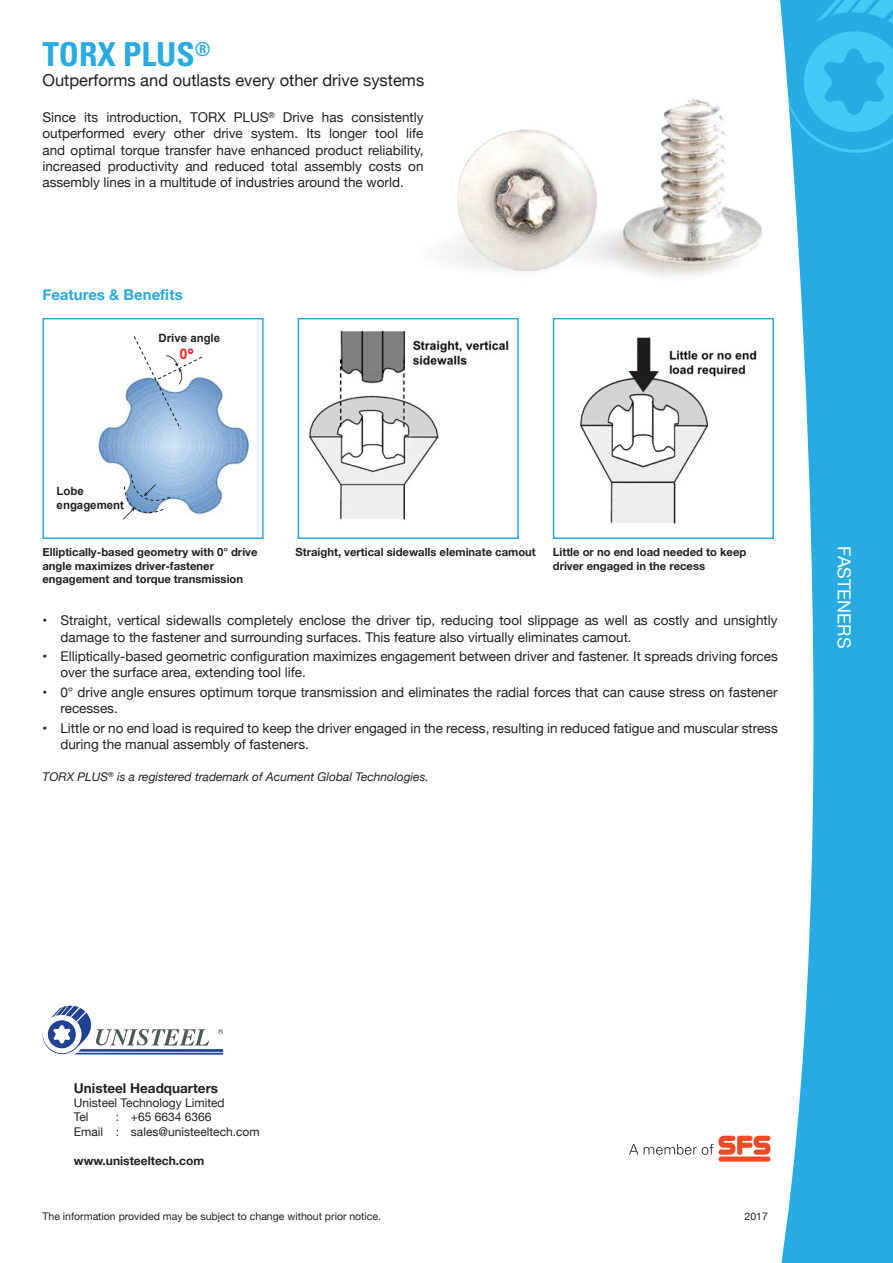
<style>
.page{position:relative;width:893px;height:1263px;background:#fff}
.page>*{position:absolute;margin:0;border:0;box-sizing:border-box;transform-origin:0 0}
.t1{font:700 condensed 33px "Univers LT Std";color:#27abe2}
.t2{font:18px "Helvetica Neue";color:#fff}
.t3{font:16.5px "Helvetica Neue";color:#231f20}
.t4{font:700 15px "Helvetica Neue";color:#27abe2}
.t5{font:700 14.7px "Arial";color:#ee312d}
.t6{font:13.5px/16.2px "Helvetica Neue";color:#231f20}
.t7{font:700 13.5px "Helvetica Neue";color:#231f20}
.t8{font:12px/14.4px "Helvetica Neue";color:#231f20}
.t9{font:italic 12px "Helvetica Neue";color:#231f20}
.t10{font:700 12px "Helvetica Neue";color:#231f20}
.t11{font:700 11.4px/13.8px "Arial";color:#231f20}
.t12{font:700 11.25px/13.5px "Helvetica Neue";color:#231f20}
.t13{font:10.5px "Helvetica Neue";color:#231f20}
</style>
<div class="page">
<svg style="left:780px;top:0;width:113px;height:1263px;fill:#27abe2"></svg>
<svg style="left:783px;top:0;width:110px;height:153px;background:#39b8e9"></svg>
<img style="left:436px;top:99px;width:327px;height:183px">
<svg style="left:42px;top:1006px;width:181px;height:49px"></svg>
<img style="left:98px;top:377px;width:151px;height:138px">
<svg style="left:133px;top:336px;width:70px;height:94px"></svg>
<svg style="left:123px;top:461px;width:48px;height:59px"></svg>
<div style="left:42px;top:318px;width:222px;height:221px;border:2px solid #27abe2"></div>
<img style="left:309px;top:330px;width:200px;height:190px">
<div style="left:298px;top:318px;width:221px;height:221px;border:2px solid #27abe2"></div>
<img style="left:579px;top:337px;width:178px;height:187px">
<div style="left:553px;top:318px;width:221px;height:221px;border:2px solid #27abe2"></div>
<div style="left:718px;top:1156px;width:52px;height:6px;background:#f04a27;border-radius:3px"></div>
<svg style="left:629px;top:1136px;width:141px;height:19px"></svg>
<h1 class="t1" style="left:42px;top:35px;width:170px">TORX PLUS<sup>®</sup></h1>
<p class="t3" style="left:42px;top:69px;width:383px">Outperforms and outlasts every other drive systems</p>
<p class="t6" style="left:42px;top:110px;width:383px;text-align:justify">Since its introduction, TORX PLUS<sup>®</sup> Drive has consistently outperformed every other drive system. Its longer tool life and optimal torque transfer have enhanced product reliability, increased productivity and reduced total assembly costs on assembly lines in a multitude of industries around the world.</p>
<p class="t4" style="left:42px;top:283px;width:142px">Features &amp; Benefits</p>
<p class="t11" style="left:159px;top:331px;width:63px">Drive angle</p>
<p class="t5" style="left:179px;top:344px;width:10px">0</p>
<p class="t11" style="left:57px;top:484px;width:69px">Lobe engagement</p>
<p class="t12" style="left:42px;top:546px;width:217px">Elliptically-based geometry with 0° drive angle maximizes driver-fastener engagement and torque transmission</p>
<p class="t12" style="left:295px;top:546px;width:242px">Straight, vertical sidewalls eleminate camout</p>
<p class="t12" style="left:553px;top:546px;width:195px">Little or no end load needed to keep driver engaged in the recess</p>
<p class="t6" style="left:60px;top:613px;width:718px;text-indent:-18px">• Straight, vertical sidewalls completely enclose the driver tip, reducing tool slippage as well as costly and unsightly damage to the fastener and surrounding surfaces. This feature also virtually eliminates camout.</p>
<p class="t6" style="left:60px;top:649px;width:719px;text-indent:-18px">• Elliptically-based geometric configuration maximizes engagement between driver and fastener. It spreads driving forces over the surface area, extending tool life.</p>
<p class="t6" style="left:60px;top:685px;width:718px;text-indent:-18px">• 0° drive angle ensures optimum torque transmission and eliminates the radial forces that can cause stress on fastener recesses.</p>
<p class="t6" style="left:60px;top:721px;width:719px;text-indent:-18px">• Little or no end load is required to keep the driver engaged in the recess, resulting in reduced fatigue and muscular stress during the manual assembly of fasteners.</p>
<p class="t9" style="left:42px;top:768px;width:388px">TORX PLUS<sup>®</sup> is a registered trademark of Acument Global Technologies.</p>
<h2 class="t2" style="left:857px;top:546px;width:104px;rotate:90deg">FASTENERS</h2>
<p class="t7" style="left:74px;top:1077px;width:146px">Unisteel Headquarters</p>
<p class="t8" style="left:74px;top:1096px;width:152px">Unisteel Technology Limited<br>Tel</p>
<p class="t8" style="left:74px;top:1111px;width:187px;text-align:center">: +65 6634 6366<br>Email : sales@unisteeltech.com</p>
<p class="t10" style="left:74px;top:1151px;width:132px">www.unisteeltech.com</p>
<p class="t13" style="left:42px;top:1209px;width:340px">The information provided may be subject to change without prior notice.</p>
<p class="t13" style="left:744px;top:1209px;width:25px">2017</p>
</div>
